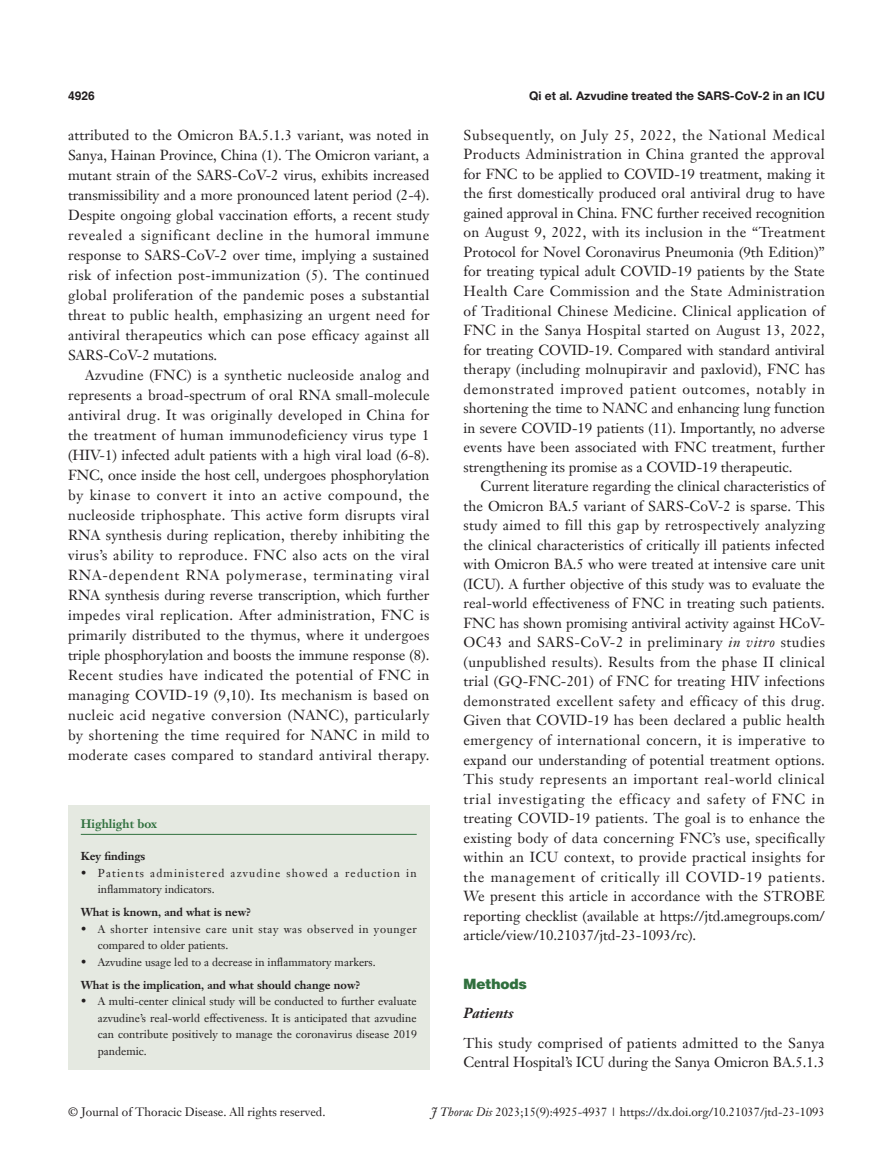
<style>
.page{position:relative;width:893px;height:1170px;background:#fff}
.page>*{position:absolute;margin:0;border:0;box-sizing:border-box;transform-origin:0 0}
._1ji-6_5{font:14.25px/19.5px "Janson Text LT";color:#231f20;text-align:justify}
._1ji-6_5-2{font:14.25px/19.5px "Janson Text LT";letter-spacing:.025em;color:#231f20}
._2ji-6_5{font:italic 700 14.25px "Janson Text LT";color:#231f20}
._1ji-6_5-3{font:900 14.25px "Helvetica";color:#30703e}
.t1{font:12px "Janson Text LT";color:#231f20}
.t2{font:700 12px "Helvetica Neue LT Pro";color:#231f20}
.Cite{font:700 12px "Janson Text LT";color:#30703e}
.t3{font:700 12px "Helvetica";color:#231f20}
.box-zhengwen-1_5mm{font:11.25px/16.5px "Janson Text LT";letter-spacing:.005em;color:#231f20;text-align:justify}
.box-biaoti{font:700 11.25px "Janson Text LT";color:#231f20}
.box-zhengwen{font:11.25px/16.5px "Janson Text LT";letter-spacing:.055em;color:#231f20}
.box-zhengwen-1_5mm-2{font:11.25px/16.5px "Janson Text LT";letter-spacing:.1em;color:#231f20}
.s1{font-style:italic}
</style>
<div class="page">
<div style="left:68px;top:804px;width:361px;height:265px;background:#e5e9e1"></div>
<hr style="left:81px;top:833px;width:336px;height:1px;background:#30703e">
<p class="t3" style="left:68px;top:88px;width:28px">4926</p>
<p class="t2" style="left:529px;top:88px;width:297px">Qi et al. Azvudine treated the SARS-CoV-2 in an ICU</p>
<p class="_1ji-6_5" style="left:68px;top:125px;width:363px;line-height:20px">attributed to the Omicron BA.5.1.3 variant, was noted in Sanya, Hainan Province, China (1). The Omicron variant, a mutant strain of the SARS-CoV-2 virus, exhibits increased transmissibility and a more pronounced latent period (2-4).<br>Despite ongoing global vaccination efforts, a recent study revealed a significant decline in the humoral immune response to SARS-CoV-2 over time, implying a sustained risk of infection post-immunization (5). The continued global proliferation of the pandemic poses a substantial threat to public health, emphasizing an urgent need for antiviral therapeutics which can pose efficacy against all SARS-CoV-2 mutations.</p>
<p class="_1ji-6_5" style="left:68px;top:365px;width:363px;line-height:20px;text-indent:17px">Azvudine (FNC) is a synthetic nucleoside analog and represents a broad-spectrum of oral RNA small-molecule antiviral drug. It was originally developed in China for the treatment of human immunodeficiency virus type 1 (HIV-1) infected adult patients with a high viral load (6-8).<br>FNC, once inside the host cell, undergoes phosphorylation by kinase to convert it into an active compound, the nucleoside triphosphate. This active form disrupts viral RNA synthesis during replication, thereby inhibiting the virus’s ability to reproduce. FNC also acts on the viral RNA-dependent RNA polymerase, terminating viral RNA synthesis during reverse transcription, which further impedes viral replication. After administration, FNC is primarily distributed to the thymus, where it undergoes triple phosphorylation and boosts the immune response (8).<br>Recent studies have indicated the potential of FNC in managing COVID-19 (9,10). Its mechanism is based on nucleic acid negative conversion (NANC), particularly by shortening the time required for NANC in mild to moderate cases compared to standard antiviral therapy.</p>
<p class="Cite" style="left:81px;top:816px;width:78px">Highlight box</p>
<p class="box-biaoti" style="left:81px;top:849px;width:66px">Key findings</p>
<p class="box-zhengwen-1_5mm-2" style="left:98px;top:864px;width:320px;text-indent:-17px">• Patients administered azvudine showed a reduction in inflammatory indicators.</p>
<p class="box-biaoti" style="left:81px;top:905px;width:172px">What is known, and what is new?</p>
<p class="box-zhengwen" style="left:98px;top:920px;width:321px;text-indent:-17px">• A shorter intensive care unit stay was observed in younger compared to older patients.</p>
<p class="box-zhengwen-1_5mm" style="left:81px;top:953px;width:296px">• Azvudine usage led to a decrease in inflammatory markers.</p>
<p class="box-biaoti" style="left:81px;top:977px;width:281px">What is the implication, and what should change now?</p>
<p class="box-zhengwen-1_5mm" style="left:98px;top:992px;width:321px;text-indent:-17px">• A multi-center clinical study will be conducted to further evaluate azvudine’s real-world effectiveness. It is anticipated that azvudine can contribute positively to manage the coronavirus disease 2019 pandemic.</p>
<p class="_1ji-6_5" style="left:463px;top:125px;width:363px">Subsequently, on July 25, 2022, the National Medical Products Administration in China granted the approval for FNC to be applied to COVID-19 treatment, making it the first domestically produced oral antiviral drug to have gained approval in China. FNC further received recognition on August 9, 2022, with its inclusion in the “Treatment Protocol for Novel Coronavirus Pneumonia (9th Edition)” for treating typical adult COVID-19 patients by the State Health Care Commission and the State Administration of Traditional Chinese Medicine. Clinical application of FNC in the Sanya Hospital started on August 13, 2022, for treating COVID-19. Compared with standard antiviral therapy (including molnupiravir and paxlovid), FNC has demonstrated improved patient outcomes, notably in shortening the time to NANC and enhancing lung function in severe COVID-19 patients (11). Importantly, no adverse events have been associated with FNC treatment, further strengthening its promise as a COVID-19 therapeutic.</p>
<p class="_1ji-6_5" style="left:463px;top:476px;width:363px;text-indent:17px">Current literature regarding the clinical characteristics of the Omicron BA.5 variant of SARS-CoV-2 is sparse. This study aimed to fill this gap by retrospectively analyzing the clinical characteristics of critically ill patients infected with Omicron BA.5 who were treated at intensive care unit (ICU). A further objective of this study was to evaluate the real-world effectiveness of FNC in treating such patients.<br>FNC has shown promising antiviral activity against HCoV-OC43 and SARS-CoV-2 in preliminary <span class="s1">in vitro</span> studies (unpublished results). Results from the phase II clinical trial (GQ-FNC-201) of FNC for treating HIV infections demonstrated excellent safety and efficacy of this drug.<br>Given that COVID-19 has been declared a public health emergency of international concern, it is imperative to expand our understanding of potential treatment options.<br>This study represents an important real-world clinical trial investigating the efficacy and safety of FNC in treating COVID-19 patients. The goal is to enhance the existing body of data concerning FNC’s use, specifically within an ICU context, to provide practical insights for the management of critically ill COVID-19 patients.<br>We present this article in accordance with the STROBE reporting checklist (available at https://jtd.amegroups.com/ article/view/10.21037/jtd-23-1093/rc).</p>
<p class="_1ji-6_5-3" style="left:463px;top:974px;width:65px">Methods</p>
<p class="_2ji-6_5" style="left:463px;top:1004px;width:51px">Patients</p>
<p class="_1ji-6_5-2" style="left:463px;top:1032px;width:363px">This study comprised of patients admitted to the Sanya<br>Central Hospital’s ICU during the Sanya Omicron BA.5.1.3</p>
<p class="t1" style="left:68px;top:1104px;width:259px">© Journal of Thoracic Disease. All rights reserved.</p>
<p class="t1" style="left:431px;top:1104px;width:395px"><span class="s1">J Thorac Dis</span> 2023;15(9):4925-4937 | https://dx.doi.org/10.21037/jtd-23-1093</p>
</div>
